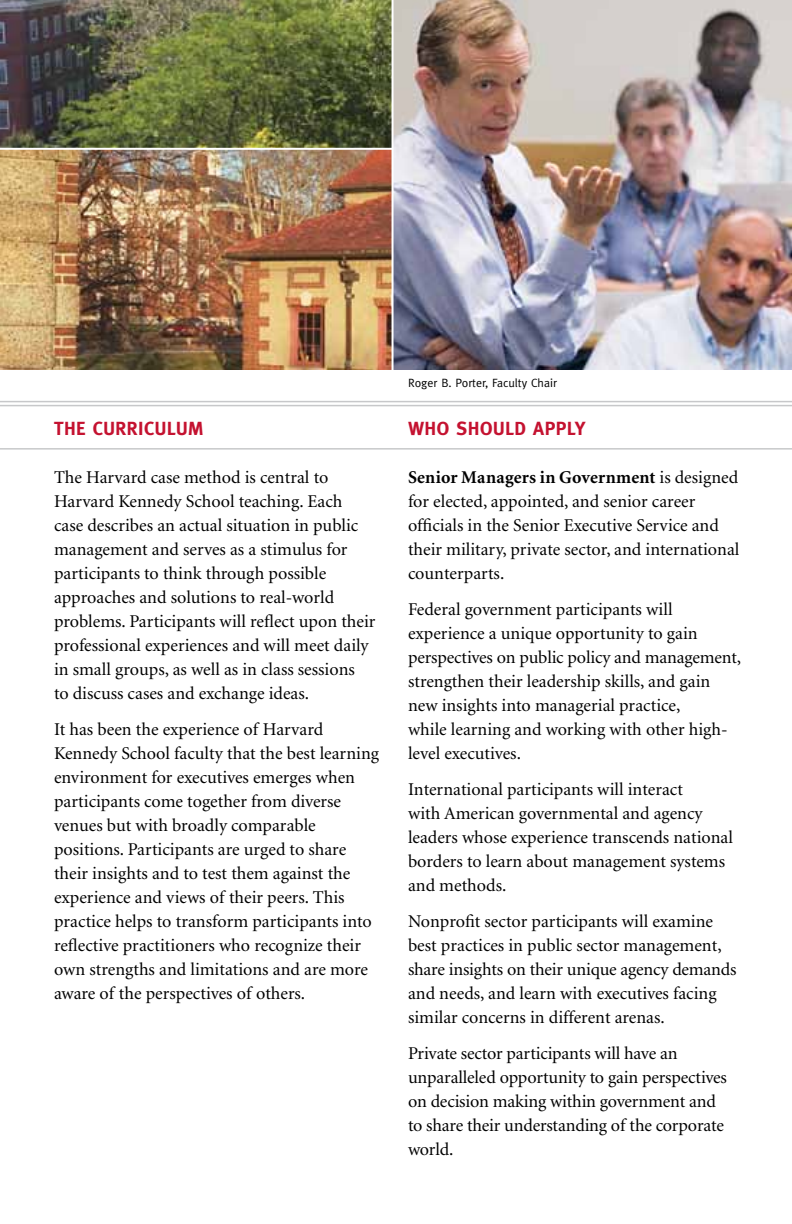
<style>
.page{position:relative;width:792px;height:1224px;background:#fff}
.page>*{position:absolute;margin:0;border:0;box-sizing:border-box;transform-origin:0 0}
.t1{font:700 19px "Meta";letter-spacing:.025em;color:#c41230}
.t2{font:18px/24px "Minion";color:#000}
.t3{font:12px "Meta";color:#000}
.s1{font-weight:700}
</style>
<div class="page">
<hr style="left:0;top:448px;width:792px;height:2px;background:#c7c8ca">
<hr style="left:0;top:401px;width:792px;height:1px;background:#c7c8ca">
<hr style="left:0;top:405px;width:792px;height:1px;background:#c7c8ca">
<img style="left:394px;top:0;width:398px;height:369px">
<img style="left:0;top:0;width:392px;height:148px">
<img style="left:0;top:150px;width:392px;height:219px">
<p class="t1" style="left:54px;top:417px;width:151px">THE CURRICULUM</p>
<p class="t2" style="left:54px;top:466px;width:323px">The Harvard case method is central to Harvard Kennedy School teaching. Each case describes an actual situation in public management and serves as a stimulus for participants to think through possible approaches and solutions to real-world problems. Participants will reflect upon their professional experiences and will meet daily in small groups, as well as in class sessions<br>to discuss cases and exchange ideas.</p>
<p class="t2" style="left:54px;top:718px;width:327px">It has been the experience of Harvard Kennedy School faculty that the best learning environment for executives emerges when participants come together from diverse venues but with broadly comparable positions. Participants are urged to share their insights and to test them against the experience and views of their peers. This practice helps to transform participants into reflective practitioners who recognize their own strengths and limitations and are more aware of the perspectives of others.</p>
<p class="t3" style="left:408px;top:376px;width:150px">Roger B. Porter, Faculty Chair</p>
<p class="t1" style="left:408px;top:417px;width:179px">WHO SHOULD APPLY</p>
<p class="t2" style="left:408px;top:466px;width:333px"><span class="s1">Senior Managers in Government</span> is designed for elected, appointed, and senior career officials in the Senior Executive Service and their military, private sector, and international counterparts.</p>
<p class="t2" style="left:408px;top:598px;width:335px">Federal government participants will experience a unique opportunity to gain perspectives on public policy and management, strengthen their leadership skills, and gain new insights into managerial practice,<br>while learning and working with other high&shy;level executives.</p>
<p class="t2" style="left:408px;top:778px;width:326px">International participants will interact<br>with American governmental and agency leaders whose experience transcends national borders to learn about management systems and methods.</p>
<p class="t2" style="left:408px;top:910px;width:330px">Nonprofit sector participants will examine best practices in public sector management, share insights on their unique agency demands and needs, and learn with executives facing similar concerns in different arenas.</p>
<p class="t2" style="left:408px;top:1042px;width:321px">Private sector participants will have an unparalleled opportunity to gain perspectives on decision making within government and to share their understanding of the corporate world.</p>
</div>
